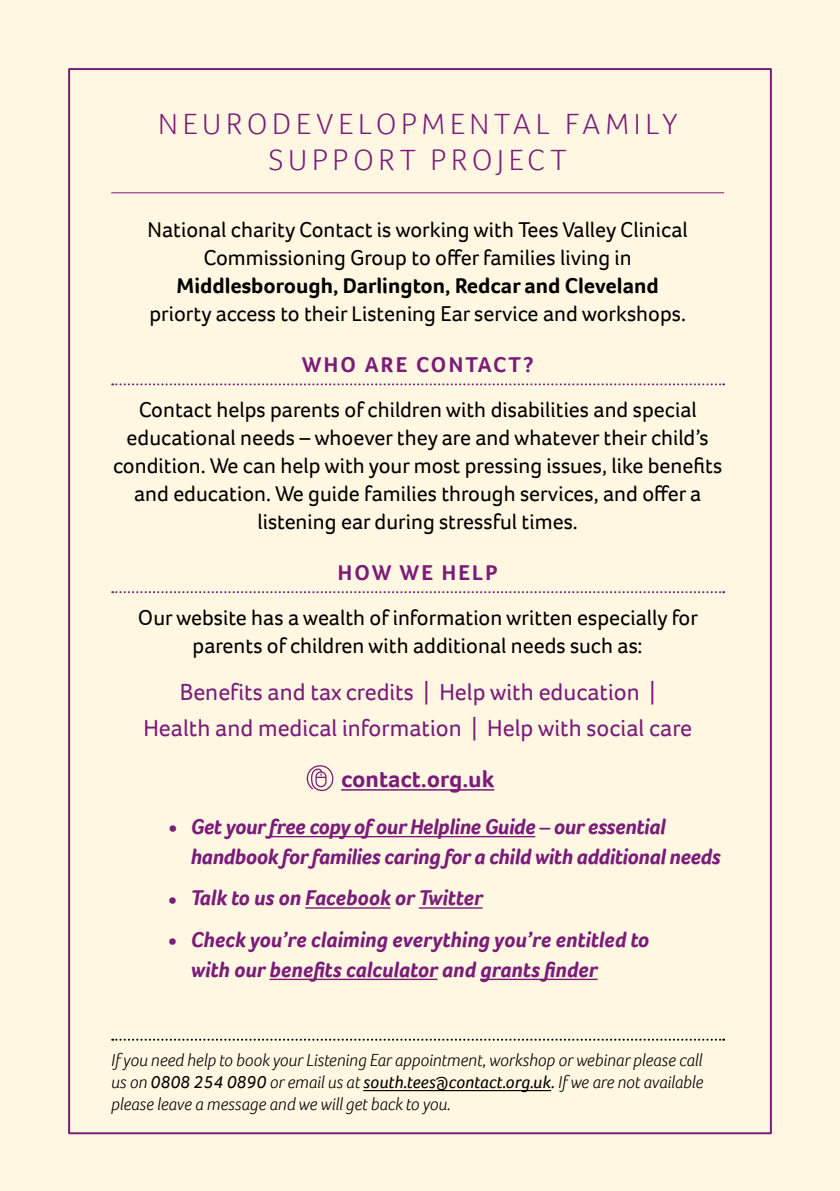
<style>
.page{position:relative;width:840px;height:1191px;background:#fff}
.page>*{position:absolute;margin:0;border:0;box-sizing:border-box;transform-origin:0 0}
.t1{font:300 30px/36px "Foco";letter-spacing:.155em;color:#7a1c79;text-align:center}
.t2{font:24px/36px "Foco";color:#7a1c79;text-align:center}
.t3{font:700 24px "Foco";color:#7a1c79}
.t4{font:22px/28px "Foco";color:#000;text-align:center}
.t5{font:italic 700 22px/30px "Foco";letter-spacing:-.015em;color:#7a1c79}
.t6{font:700 22px "Foco";color:#000}
.t7{font:700 22px "Foco";letter-spacing:.1em;color:#7a1c79}
.t8{font:italic 300 18px/22px "Foco";color:#000;text-align:justify}
.s1{font-style:normal;font-size:24px}
.s2{font-weight:400}
</style>
<div class="page">
<div style="left:0;top:0;width:839px;height:1191px;background:#fff7e2"></div>
<hr style="left:111px;top:192px;width:612px;height:1px;background:#7a1c79">
<svg style="left:112px;top:383px;width:611px;height:2px"></svg>
<svg style="left:112px;top:591px;width:611px;height:2px"></svg>
<hr style="left:341px;top:789px;width:153px;height:1px;background:#7a1c79">
<hr style="left:269px;top:836px;width:266px;height:1px;background:#7a1c79">
<hr style="left:305px;top:907px;width:85px;height:1px;background:#7a1c79">
<hr style="left:418px;top:907px;width:64px;height:1px;background:#7a1c79">
<hr style="left:269px;top:978px;width:168px;height:2px;background:#7a1c79">
<hr style="left:480px;top:978px;width:117px;height:2px;background:#7a1c79">
<svg style="left:112px;top:1038px;width:611px;height:2px"></svg>
<hr style="left:363px;top:1090px;width:188px;height:1px;background:#000">
<svg style="left:306px;top:765px;width:27px;height:25px"></svg>
<h1 class="t1" style="left:158px;top:105px;width:520px">NEURODEVELOPMENTAL FAMILY<br>SUPPORT PROJECT</h1>
<p class="t4" style="left:147px;top:216px;width:541px">National charity Contact is working with Tees Valley Clinical<br>Commissioning Group to offer families living in</p>
<p class="t6" style="left:176px;top:271px;width:483px">Middlesborough, Darlington, Redcar and Cleveland</p>
<p class="t4" style="left:149px;top:300px;width:538px">priorty access to their Listening Ear service and workshops.</p>
<p class="t7" style="left:302px;top:350px;width:233px">WHO ARE CONTACT?</p>
<p class="t4" style="left:113px;top:395px;width:610px">Contact helps parents of children with disabilities and special educational needs – whoever they are and whatever their child’s condition. We can help with your most pressing issues, like benefits and education. We guide families through services, and offer a listening ear during stressful times.</p>
<p class="t7" style="left:338px;top:558px;width:161px">HOW WE HELP</p>
<p class="t4" style="left:138px;top:603px;width:561px">Our website has a wealth of information written especially for parents of children with additional needs such as:</p>
<p class="t2" style="left:143px;top:674px;width:550px">Benefits and tax credits | Help with education |<br>Health and medical information | Help with social care</p>
<p class="t3" style="left:341px;top:763px;width:154px">contact.org.uk</p>
<p class="t5" style="left:190px;top:811px;width:531px;text-indent:-23px"><span class="s1">•</span> Get your free copy of our Helpline Guide – our essential handbook for families caring for a child with additional needs</p>
<p class="t5" style="left:168px;top:882px;width:316px"><span class="s1">•</span> Talk to us on Facebook or Twitter</p>
<p class="t5" style="left:190px;top:924px;width:460px;text-indent:-23px"><span class="s1">•</span> Check you’re claiming everything you’re entitled to with our benefits calculator and grants finder</p>
<p class="t8" style="left:111px;top:1049px;width:593px">If you need help to book your Listening Ear appointment, workshop or webinar please call us on <span class="s2">0808 254 0890</span> or email us at <span class="s2">south.tees@contact.org.uk.</span> If we are not available please leave a message and we will get back to you.</p>
</div>
